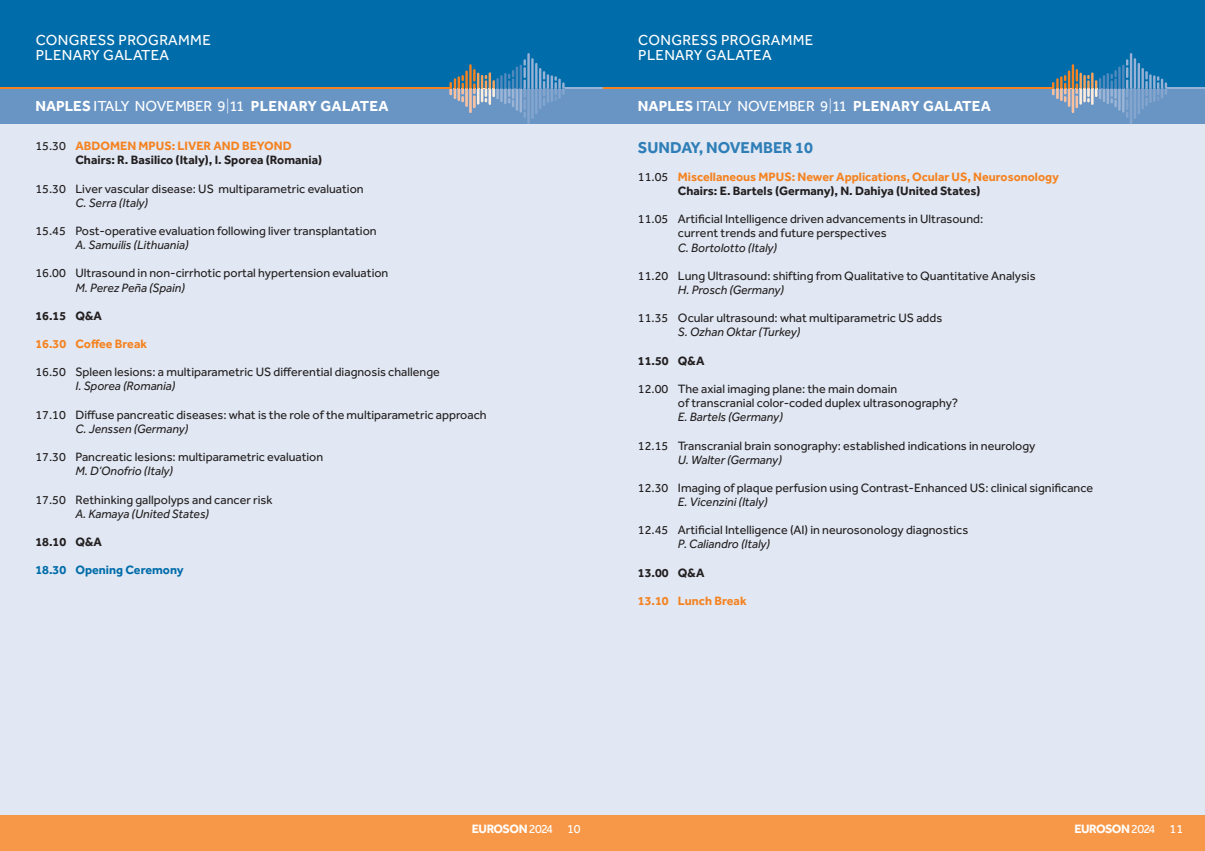
<style>
.page{position:relative;width:1205px;height:851px;background:#fff}
.page>*{position:absolute;margin:0;border:0;box-sizing:border-box;transform-origin:0 0}
.t1{font:700 16.25px "Effra";color:#2f7eb7}
.t2{font:700 15px "Effra";letter-spacing:.02em;color:#fff}
.t3{font:15px/15px "Effra";letter-spacing:.02em;color:#fff}
.t4{font:12.5px/14.1px "Effra";color:#231f20}
.t5{font:italic 12.5px "Effra";color:#231f20}
.t6{font:700 12.5px/14.1px "Effra";color:#f58220}
.t7{font:700 12.5px/14.1px "Effra";color:#231f20}
.t8{font:700 12.5px "Effra";letter-spacing:-.045em;color:#fff}
.t9{font:700 12.5px "Effra";color:#006ca9}
.s1{font-weight:400}
.s2{font-weight:300}
.s3{color:#f58220}
.s4{font-weight:400;color:#231f20}
.s5{color:#231f20}
</style>
<div class="page">
<div style="left:0;top:124px;width:602px;height:691px;background:#e1e8f3"></div>
<div style="left:602px;top:124px;width:603px;height:691px;background:#e1e8f3"></div>
<div style="left:602px;top:815px;width:603px;height:35px;background:#f79848"></div>
<div style="left:0;top:815px;width:602px;height:35px;background:#f79848"></div>
<div style="left:602px;top:89px;width:603px;height:35px;background:#6995c5"></div>
<div style="left:602px;top:0;width:603px;height:89px;background:#006ca9"></div>
<svg style="left:1052px;top:53px;width:116px;height:71px"></svg>
<hr style="left:602px;top:87px;width:450px;height:2px;background:#f58220">
<hr style="left:1167px;top:87px;width:38px;height:2px;background:#97b2d6">
<div style="left:0;top:89px;width:602px;height:35px;background:#6995c5"></div>
<div style="left:0;top:0;width:602px;height:89px;background:#006ca9"></div>
<svg style="left:449px;top:53px;width:116px;height:71px"></svg>
<hr style="left:0;top:87px;width:449px;height:2px;background:#f58220">
<hr style="left:565px;top:87px;width:37px;height:2px;background:#97b2d6">
<p class="t3" style="left:36px;top:33px;width:177px">CONGRESS PROGRAMME<br>PLENARY GALATEA</p>
<p class="t3" style="left:638px;top:33px;width:177px">CONGRESS PROGRAMME<br>PLENARY GALATEA</p>
<p class="t2" style="left:35px;top:97px;width:355px">NAPLES <span class="s1">ITALY NOVEMBER 9</span><span class="s2">|</span><span class="s1">11</span> PLENARY GALATEA</p>
<p class="t2" style="left:638px;top:97px;width:355px">NAPLES <span class="s1">ITALY NOVEMBER 9</span><span class="s2">|</span><span class="s1">11</span> PLENARY GALATEA</p>
<p class="t7" style="left:75px;top:139px;width:248px;text-indent:-40px"><span class="s1">15.30</span> <span class="s3">ABDOMEN MPUS: LIVER AND BEYOND<br></span>Chairs: R. Basilico (Italy), I. Sporea (Romania)</p>
<p class="t4" style="left:35px;top:181px;width:330px">15.30 Liver vascular disease: US multiparametric evaluation</p>
<p class="t5" style="left:75px;top:195px;width:74px">C. Serra (Italy)</p>
<p class="t4" style="left:35px;top:223px;width:343px">15.45 Post-operative evaluation following liver transplantation</p>
<p class="t5" style="left:75px;top:237px;width:115px">A. Samuilis (Lithuania)</p>
<p class="t4" style="left:35px;top:266px;width:354px">16.00 Ultrasound in non-cirrhotic portal hypertension evaluation</p>
<p class="t5" style="left:75px;top:280px;width:111px">M. Perez Peña (Spain)</p>
<p class="t7" style="left:35px;top:308px;width:68px">16.15 Q&amp;A</p>
<p class="t6" style="left:35px;top:336px;width:113px">16.30 Coffee Break</p>
<p class="t4" style="left:35px;top:365px;width:406px">16.50 Spleen lesions: a multiparametric US differential diagnosis challenge</p>
<p class="t5" style="left:75px;top:379px;width:101px">I. Sporea (Romania)</p>
<p class="t4" style="left:35px;top:407px;width:453px">17.10 Diffuse pancreatic diseases: what is the role of the multiparametric approach</p>
<p class="t5" style="left:75px;top:421px;width:114px">C. Jenssen (Germany)</p>
<p class="t4" style="left:35px;top:449px;width:289px">17.30 Pancreatic lesions: multiparametric evaluation</p>
<p class="t5" style="left:75px;top:463px;width:99px">M. D’Onofrio (Italy)</p>
<p class="t4" style="left:35px;top:492px;width:239px">17.50 Rethinking gallpolyps and cancer risk</p>
<p class="t5" style="left:75px;top:506px;width:135px">A. Kamaya (United States)</p>
<p class="t7" style="left:35px;top:534px;width:68px">18.10 Q&amp;A</p>
<p class="t9" style="left:35px;top:562px;width:150px">18.30 Opening Ceremony</p>
<h1 class="t1" style="left:638px;top:137px;width:177px">SUNDAY, NOVEMBER 10</h1>
<p class="t6" style="left:678px;top:169px;width:383px;text-indent:-40px"><span class="s4">11.05</span> Miscellaneous MPUS: Newer Applications, Ocular US, Neurosonology<br><span class="s5">Chairs: E. Bartels (Germany), N. Dahiya (United States)</span></p>
<p class="t4" style="left:678px;top:212px;width:307px;text-indent:-40px">11.05 Artificial Intelligence driven advancements in Ultrasound: current trends and future perspectives</p>
<p class="t5" style="left:678px;top:240px;width:101px">C. Bortolotto (Italy)</p>
<p class="t4" style="left:638px;top:268px;width:399px">11.20 Lung Ultrasound: shifting from Qualitative to Quantitative Analysis</p>
<p class="t5" style="left:678px;top:282px;width:107px">H. Prosch (Germany)</p>
<p class="t4" style="left:638px;top:311px;width:306px">11.35 Ocular ultrasound: what multiparametric US adds</p>
<p class="t5" style="left:678px;top:325px;width:124px">S. Ozhan Oktar (Turkey)</p>
<p class="t7" style="left:638px;top:353px;width:68px">11.50 Q&amp;A</p>
<p class="t4" style="left:678px;top:381px;width:282px;text-indent:-40px">12.00 The axial imaging plane: the main domain<br>of transcranial color-coded duplex ultrasonography?</p>
<p class="t5" style="left:678px;top:409px;width:106px">E. Bartels (Germany)</p>
<p class="t4" style="left:638px;top:438px;width:399px">12.15 Transcranial brain sonography: established indications in neurology</p>
<p class="t5" style="left:678px;top:452px;width:105px">U. Walter (Germany)</p>
<p class="t4" style="left:638px;top:480px;width:457px">12.30 Imaging of plaque perfusion using Contrast-Enhanced US: clinical significance</p>
<p class="t5" style="left:678px;top:494px;width:91px">E. Vicenzini (Italy)</p>
<p class="t4" style="left:638px;top:523px;width:332px">12.45 Artificial Intelligence (AI) in neurosonology diagnostics</p>
<p class="t5" style="left:678px;top:537px;width:94px">P. Caliandro (Italy)</p>
<p class="t7" style="left:638px;top:565px;width:68px">13.00 Q&amp;A</p>
<p class="t6" style="left:638px;top:593px;width:110px">13.10 Lunch Break</p>
<p class="t8" style="left:472px;top:820px;width:110px">EUROSON<span class="s1">2024 10</span></p>
<p class="t8" style="left:1074px;top:820px;width:110px">EUROSON<span class="s1">2024 11</span></p>
</div>
